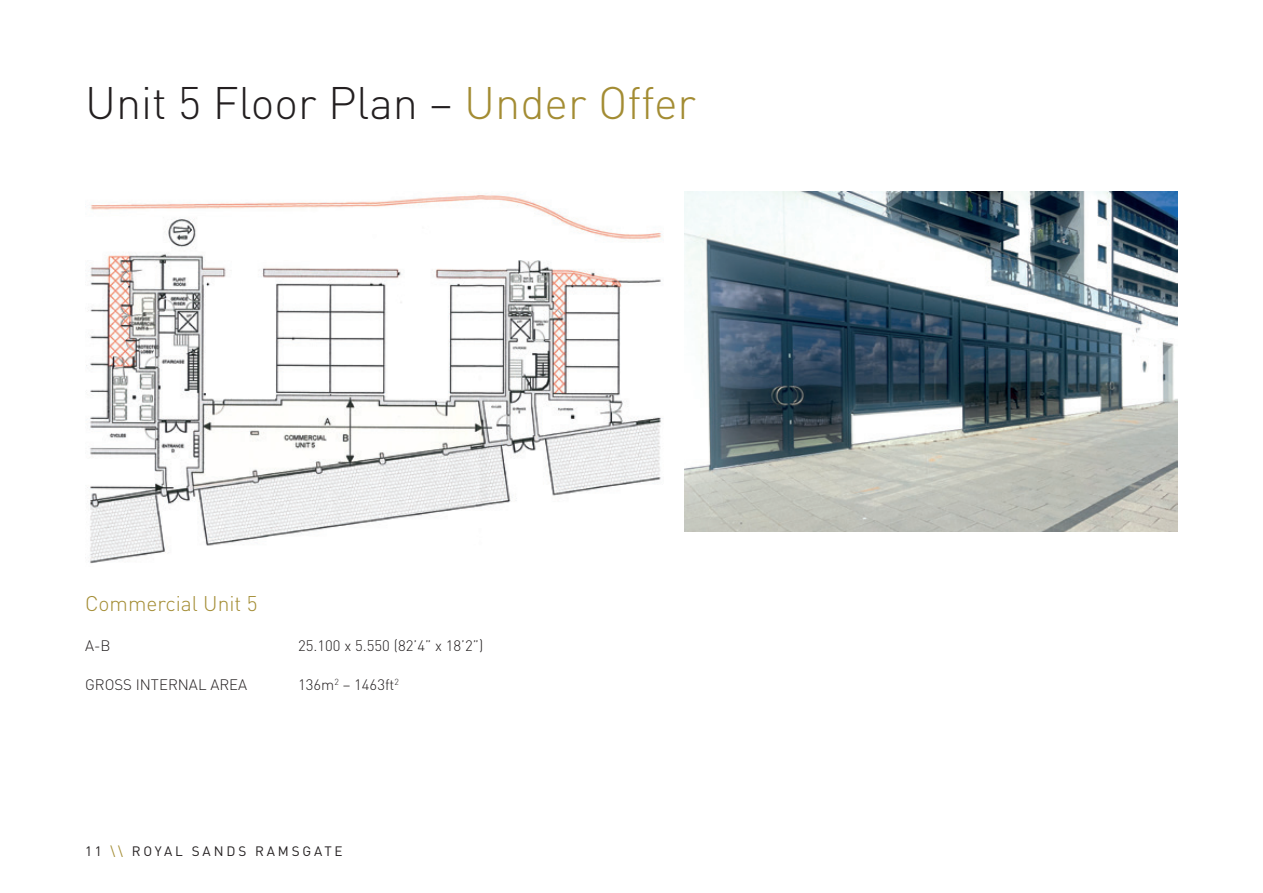
<style>
.page{position:relative;width:1263px;height:893px;background:#fff}
.page>*{position:absolute;margin:0;border:0;box-sizing:border-box;transform-origin:0 0}
.t1{font:300 45px "DIN Pro";color:#231f20}
.t2{font:300 21px "DIN Pro";color:#a38c33}
.t3{font:300 15px "DIN Pro";color:#231f20}
.t4{font:13.5px "DIN Pro";letter-spacing:.21em;color:#231f20}
.s1{color:#a38c33}
</style>
<div class="page">
<img style="left:85px;top:194px;width:578px;height:370px">
<img style="left:685px;top:191px;width:493px;height:340px">
<h1 class="t1" style="left:85px;top:73px;width:612px">Unit 5 Floor Plan – <span class="s1">Under Offer</span></h1>
<h2 class="t2" style="left:85px;top:589px;width:174px">Commercial Unit 5</h2>
<p class="t3" style="left:85px;top:635px;width:27px">A-B</p>
<p class="t3" style="left:298px;top:635px;width:187px">25.100 x 5.550 (82’4” x 18’2”)</p>
<p class="t3" style="left:85px;top:674px;width:164px">GROSS INTERNAL AREA</p>
<p class="t3" style="left:298px;top:674px;width:102px">136m<sup>2</sup> – 1463ft<sup>2</sup></p>
<p class="t4" style="left:85px;top:841px;width:259px">11 <span class="s1">\\</span> ROYAL SANDS RAMSGATE</p>
</div>
